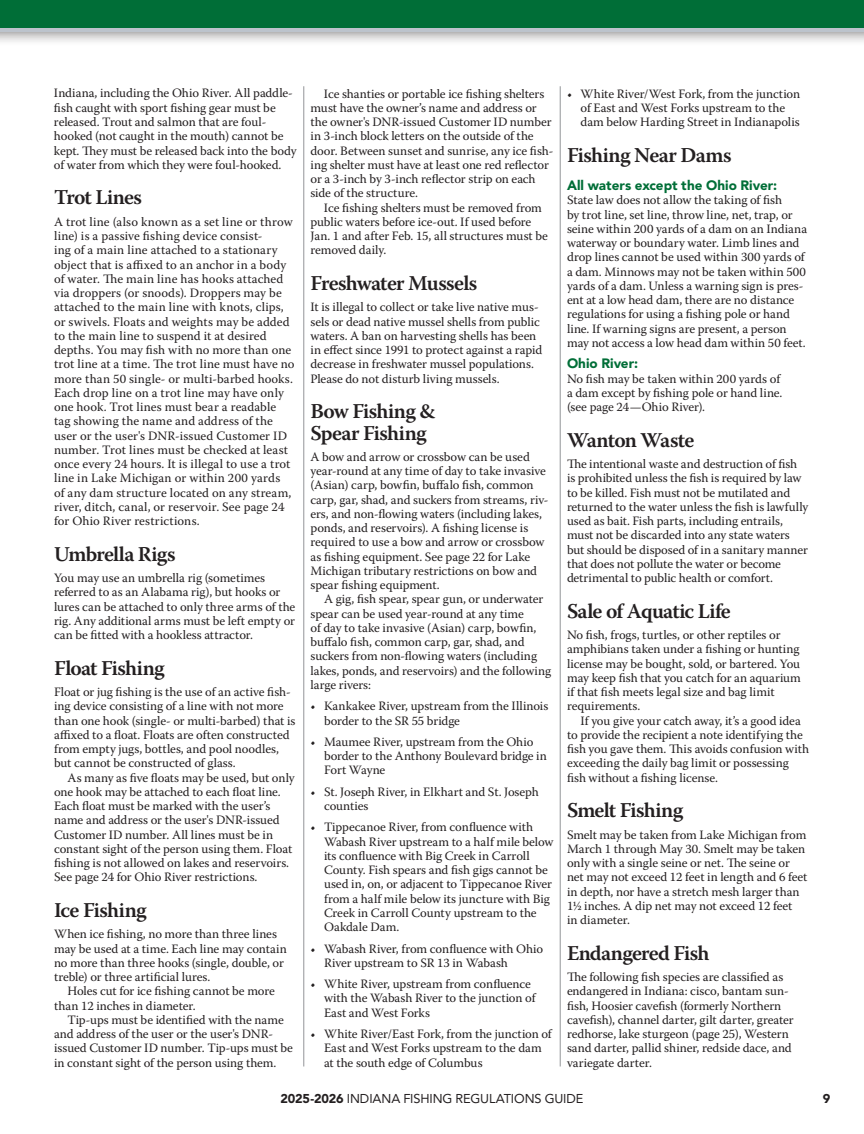
<style>
.page{position:relative;width:864px;height:1134px;background:#fff}
.page>*{position:absolute;margin:0;border:0;box-sizing:border-box;transform-origin:0 0}
.t1{font:600 21px/21.5px "Warnock Pro";letter-spacing:-.035em;color:#231f20}
.t2{font:900 13.5px "Avenir LT Std";color:#006e37}
.t3{font:12.75px/14.2px "Warnock Pro";color:#231f20}
.t4{font:12.75px "Avenir LT Std";letter-spacing:-.005em;color:#231f20}
.t5{font:900 12.75px "Avenir LT Std";color:#231f20}
.s1{font-weight:900}
</style>
<div class="page">
<div style="left:0;top:0;width:864px;height:83px;background:#231f20;opacity:.75"></div>
<div style="left:0;top:0;width:864px;height:32px;background:linear-gradient(to right,#bcc3cc,#bcc3cc)"></div>
<svg style="left:0;top:27px;width:1px;height:42px"></svg>
<div style="left:0;top:0;width:864px;height:27px;background:#006e37"></div>
<hr style="left:560px;top:86px;width:1px;height:980px;background:#939598">
<hr style="left:304px;top:86px;width:1px;height:980px;background:#939598">
<p class="t3" style="left:54px;top:86px;width:244px">Indiana, including the Ohio River. All paddle&shy;fish caught with sport fishing gear must be released. Trout and salmon that are foul&shy;hooked (not caught in the mouth) cannot be kept. They must be released back into the body of water from which they were foul-hooked.</p>
<h1 class="t1" style="left:54px;top:186px;width:89px">Trot Lines</h1>
<p class="t3" style="left:54px;top:214px;width:242px">A trot line (also known as a set line or throw line) is a passive fishing device consist-<br>ing of a main line attached to a stationary object that is affixed to an anchor in a body of water. The main line has hooks attached via droppers (or snoods). Droppers may be attached to the main line with knots, clips, or swivels. Floats and weights may be added to the main line to suspend it at desired depths. You may fish with no more than one trot line at a time. The trot line must have no more than 50 single- or multi-barbed hooks.<br>Each drop line on a trot line may have only one hook. Trot lines must bear a readable tag showing the name and address of the user or the user's DNR-issued Customer ID number. Trot lines must be checked at least once every 24 hours. It is illegal to use a trot line in Lake Michigan or within 200 yards<br>of any dam structure located on any stream, river, ditch, canal, or reservoir. See page 24 for Ohio River restrictions.</p>
<h1 class="t1" style="left:54px;top:543px;width:123px">Umbrella Rigs</h1>
<p class="t3" style="left:54px;top:570px;width:243px">You may use an umbrella rig (sometimes referred to as an Alabama rig), but hooks or lures can be attached to only three arms of the rig. Any additional arms must be left empty or can be fitted with a hookless attractor.</p>
<h1 class="t1" style="left:54px;top:657px;width:112px">Float Fishing</h1>
<p class="t3" style="left:54px;top:684px;width:243px">Float or jug fishing is the use of an active fish&shy;ing device consisting of a line with not more than one hook (single- or multi-barbed) that is affixed to a float. Floats are often constructed from empty jugs, bottles, and pool noodles, but cannot be constructed of glass.</p>
<p class="t3" style="left:54px;top:770px;width:242px;text-indent:14px">As many as five floats may be used, but only one hook may be attached to each float line.<br>Each float must be marked with the user’s name and address or the user's DNR-issued Customer ID number. All lines must be in constant sight of the person using them. Float fishing is not allowed on lakes and reservoirs.<br>See page 24 for Ohio River restrictions.</p>
<h1 class="t1" style="left:54px;top:899px;width:94px">Ice Fishing</h1>
<p class="t3" style="left:54px;top:927px;width:234px">When ice fishing, no more than three lines may be used at a time. Each line may contain no more than three hooks (single, double, or treble) or three artificial lures.</p>
<p class="t3" style="left:54px;top:984px;width:222px;text-indent:14px">Holes cut for ice fishing cannot be more than 12 inches in diameter.</p>
<p class="t3" style="left:54px;top:1012px;width:241px;text-indent:14px">Tip-ups must be identified with the name and address of the user or the user's DNR&shy;issued Customer ID number. Tip-ups must be in constant sight of the person using them.</p>
<p class="t3" style="left:310px;top:86px;width:244px;text-indent:14px">Ice shanties or portable ice fishing shelters must have the owner’s name and address or the owner's DNR-issued Customer ID number in 3-inch block letters on the outside of the door. Between sunset and sunrise, any ice fish&shy;ing shelter must have at least one red reflector or a 3-inch by 3-inch reflector strip on each side of the structure.</p>
<p class="t3" style="left:310px;top:200px;width:239px;text-indent:14px">Ice fishing shelters must be removed from public waters before ice-out. If used before Jan. 1 and after Feb. 15, all structures must be removed daily.</p>
<h1 class="t1" style="left:310px;top:272px;width:168px">Freshwater Mussels</h1>
<p class="t3" style="left:310px;top:300px;width:233px">It is illegal to collect or take live native mus&shy;sels or dead native mussel shells from public waters. A ban on harvesting shells has been in effect since 1991 to protect against a rapid decrease in freshwater mussel populations.<br>Please do not disturb living mussels.</p>
<h1 class="t1" style="left:310px;top:400px;width:127px">Bow Fishing &amp;<br>Spear Fishing</h1>
<p class="t3" style="left:310px;top:449px;width:240px">A bow and arrow or crossbow can be used year-round at any time of day to take invasive (Asian) carp, bowfin, buffalo fish, common carp, gar, shad, and suckers from streams, riv&shy;ers, and non-flowing waters (including lakes, ponds, and reservoirs). A fishing license is required to use a bow and arrow or crossbow as fishing equipment. See page 22 for Lake Michigan tributary restrictions on bow and spear fishing equipment.</p>
<p class="t3" style="left:310px;top:592px;width:242px;text-indent:14px">A gig, fish spear, spear gun, or underwater spear can be used year-round at any time<br>of day to take invasive (Asian) carp, bowfin, buffalo fish, common carp, gar, shad, and suckers from non-flowing waters (including lakes, ponds, and reservoirs) and the following large rivers:</p>
<p class="t3" style="left:324px;top:699px;width:226px;text-indent:-14px">• Kankakee River, upstream from the Illinois border to the SR 55 bridge</p>
<p class="t3" style="left:324px;top:734px;width:224px;text-indent:-14px">• Maumee River, upstream from the Ohio border to the Anthony Boulevard bridge in<br>Fort Wayne</p>
<p class="t3" style="left:324px;top:784px;width:216px;text-indent:-14px">• St. Joseph River, in Elkhart and St. Joseph counties</p>
<p class="t3" style="left:324px;top:820px;width:231px;text-indent:-14px">• Tippecanoe River, from confluence with Wabash River upstream to a half mile below its confluence with Big Creek in Carroll County. Fish spears and fish gigs cannot be used in, on, or adjacent to Tippecanoe River from a half mile below its juncture with Big Creek in Carroll County upstream to the Oakdale Dam.</p>
<p class="t3" style="left:324px;top:941px;width:221px;text-indent:-14px">• Wabash River, from confluence with Ohio<br>River upstream to SR 13 in Wabash</p>
<p class="t3" style="left:324px;top:977px;width:213px;text-indent:-14px">• White River, upstream from confluence with the Wabash River to the junction of<br>East and West Forks</p>
<p class="t3" style="left:324px;top:1027px;width:229px;text-indent:-14px">• White River/East Fork, from the junction of<br>East and West Forks upstream to the dam at the south edge of Columbus</p>
<p class="t3" style="left:581px;top:86px;width:221px;text-indent:-14px">• White River/West Fork, from the junction of East and West Forks upstream to the dam below Harding Street in Indianapolis</p>
<h1 class="t1" style="left:567px;top:144px;width:166px">Fishing Near Dams</h1>
<p class="t2" style="left:567px;top:177px;width:212px">All waters except the Ohio River:</p>
<p class="t3" style="left:567px;top:193px;width:242px">State law does not allow the taking of fish<br>by trot line, set line, throw line, net, trap, or seine within 200 yards of a dam on an Indiana waterway or boundary water. Limb lines and drop lines cannot be used within 300 yards of a dam. Minnows may not be taken within 500 yards of a dam. Unless a warning sign is pres&shy;ent at a low head dam, there are no distance regulations for using a fishing pole or hand line. If warning signs are present, a person may not access a low head dam within 50 feet.</p>
<p class="t2" style="left:567px;top:355px;width:73px">Ohio River:</p>
<p class="t3" style="left:567px;top:371px;width:217px">No fish may be taken within 200 yards of a dam except by fishing pole or hand line. (see page 24—Ohio River).</p>
<h1 class="t1" style="left:567px;top:429px;width:129px">Wanton Waste</h1>
<p class="t3" style="left:567px;top:456px;width:243px">The intentional waste and destruction of fish is prohibited unless the fish is required by law to be killed. Fish must not be mutilated and returned to the water unless the fish is lawfully used as bait. Fish parts, including entrails, must not be discarded into any state waters but should be disposed of in a sanitary manner that does not pollute the water or become detrimental to public health or comfort.</p>
<h1 class="t1" style="left:567px;top:600px;width:165px">Sale of Aquatic Life</h1>
<p class="t3" style="left:567px;top:627px;width:236px">No fish, frogs, turtles, or other reptiles or amphibians taken under a fishing or hunting license may be bought, sold, or bartered. You may keep fish that you catch for an aquarium if that fish meets legal size and bag limit requirements.</p>
<p class="t3" style="left:567px;top:713px;width:244px;text-indent:14px">If you give your catch away, it’s a good idea to provide the recipient a note identifying the fish you gave them. This avoids confusion with exceeding the daily bag limit or possessing fish without a fishing license.</p>
<h1 class="t1" style="left:567px;top:799px;width:118px">Smelt Fishing</h1>
<p class="t3" style="left:567px;top:827px;width:242px">Smelt may be taken from Lake Michigan from March 1 through May 30. Smelt may be taken only with a single seine or net. The seine or net may not exceed 12 feet in length and 6 feet in depth, nor have a stretch mesh larger than 1½ inches. A dip net may not exceed 12 feet<br>in diameter.</p>
<h1 class="t1" style="left:567px;top:942px;width:144px">Endangered Fish</h1>
<p class="t3" style="left:567px;top:969px;width:228px">The following fish species are classified as endangered in Indiana: cisco, bantam sun&shy;fish, Hoosier cavefish (formerly Northern cavefish), channel darter, gilt darter, greater redhorse, lake sturgeon (page 25), Western sand darter, pallid shiner, redside dace, and variegate darter.</p>
<p class="t4" style="left:280px;top:1091px;width:305px"><span class="s1">2025-2026</span> INDIANA FISHING REGULATIONS GUIDE</p>
<p class="t5" style="left:823px;top:1091px;width:9px">9</p>
</div>
